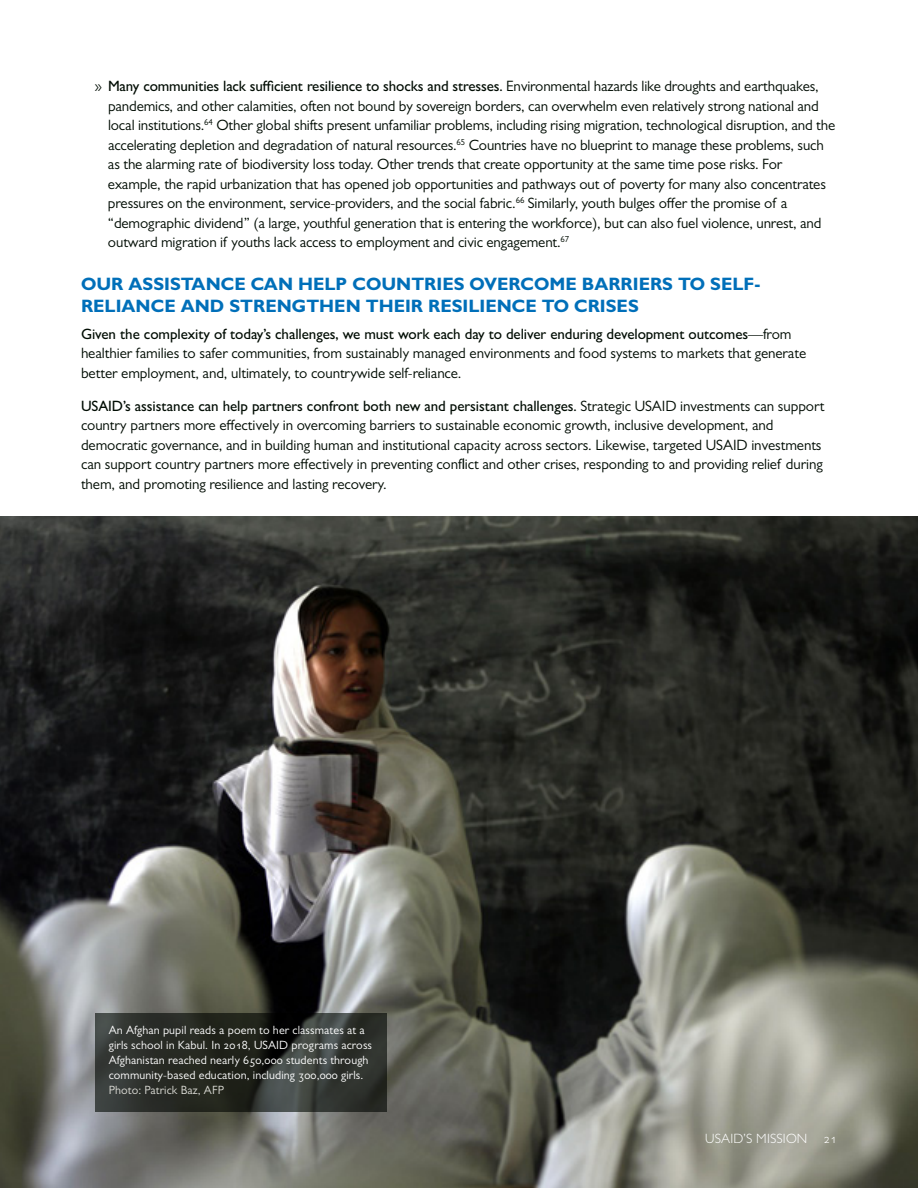
<style>
.page{position:relative;width:918px;height:1188px;background:#fff}
.page>*{position:absolute;margin:0;border:0;box-sizing:border-box;transform-origin:0 0}
.t1{font:700 18px/22.5px "Gill Sans MT Std";color:#006fb9}
.t2{font:15px/19.5px "Gill Sans MT Std";letter-spacing:-.01em;color:#010c03}
.t3{font:300 13.5px "Gill Sans MT Std";letter-spacing:.015em;color:#fff}
.t4{font:12px/15px "Gill Sans MT Std";letter-spacing:.01em;color:#fff}
.t5{font:12px "Gill Sans MT Std";letter-spacing:.01em;color:#dcdcd6}
.s1{font-weight:500}
</style>
<div class="page">
<img style="left:0;top:516px;width:918px;height:672px">
<svg style="left:95px;top:1013px;width:291px;height:98px;background:#2c302b"></svg>
<p class="t2" style="left:108px;top:76px;width:729px;text-indent:-13px">» <span class="s1">Many communities lack sufficient resilience to shocks and stresses.</span> Environmental hazards like droughts and earthquakes, pandemics, and other calamities, often not bound by sovereign borders, can overwhelm even relatively strong national and local institutions.<sup>64</sup> Other global shifts present unfamiliar problems, including rising migration, technological disruption, and the accelerating depletion and degradation of natural resources.<sup>65</sup> Countries have no blueprint to manage these problems, such as the alarming rate of biodiversity loss today. Other trends that create opportunity at the same time pose risks. For example, the rapid urbanization that has opened job opportunities and pathways out of poverty for many also concentrates pressures on the environment, service-providers, and the social fabric.<sup>66</sup> Similarly, youth bulges offer the promise of a “demographic dividend” (a large, youthful generation that is entering the workforce), but can also fuel violence, unrest, and outward migration if youths lack access to employment and civic engagement.<sup>67</sup></p>
<p class="t1" style="left:81px;top:272px;width:681px">OUR ASSISTANCE CAN HELP COUNTRIES OVERCOME BARRIERS TO SELF-<br>RELIANCE AND STRENGTHEN THEIR RESILIENCE TO CRISES</p>
<p class="t2" style="left:81px;top:324px;width:727px"><span class="s1">Given the complexity of today’s challenges, we must work each day to deliver enduring development outcomes</span>—from healthier families to safer communities, from sustainably managed environments and food systems to markets that generate better employment, and, ultimately, to countrywide self-reliance.</p>
<p class="t2" style="left:81px;top:396px;width:745px"><span class="s1">USAID’s assistance can help partners confront both new and persistant challenges.</span> Strategic USAID investments can support country partners more effectively in overcoming barriers to sustainable economic growth, inclusive development, and democratic governance, and in building human and institutional capacity across sectors. Likewise, targeted USAID investments can support country partners more effectively in preventing conflict and other crises, responding to and providing relief during them, and promoting resilience and lasting recovery.</p>
<p class="t4" style="left:109px;top:1023px;width:265px">An Afghan pupil reads a poem to her classmates at a girls school in Kabul. In 2018, USAID programs across Afghanistan reached nearly 650,000 students through community-based education, including 300,000 girls.</p>
<p class="t5" style="left:109px;top:1083px;width:117px">Photo: Patrick Baz, AFP</p>
<p class="t3" style="left:705px;top:1131px;width:133px">USAID’S MISSION 21</p>
</div>
